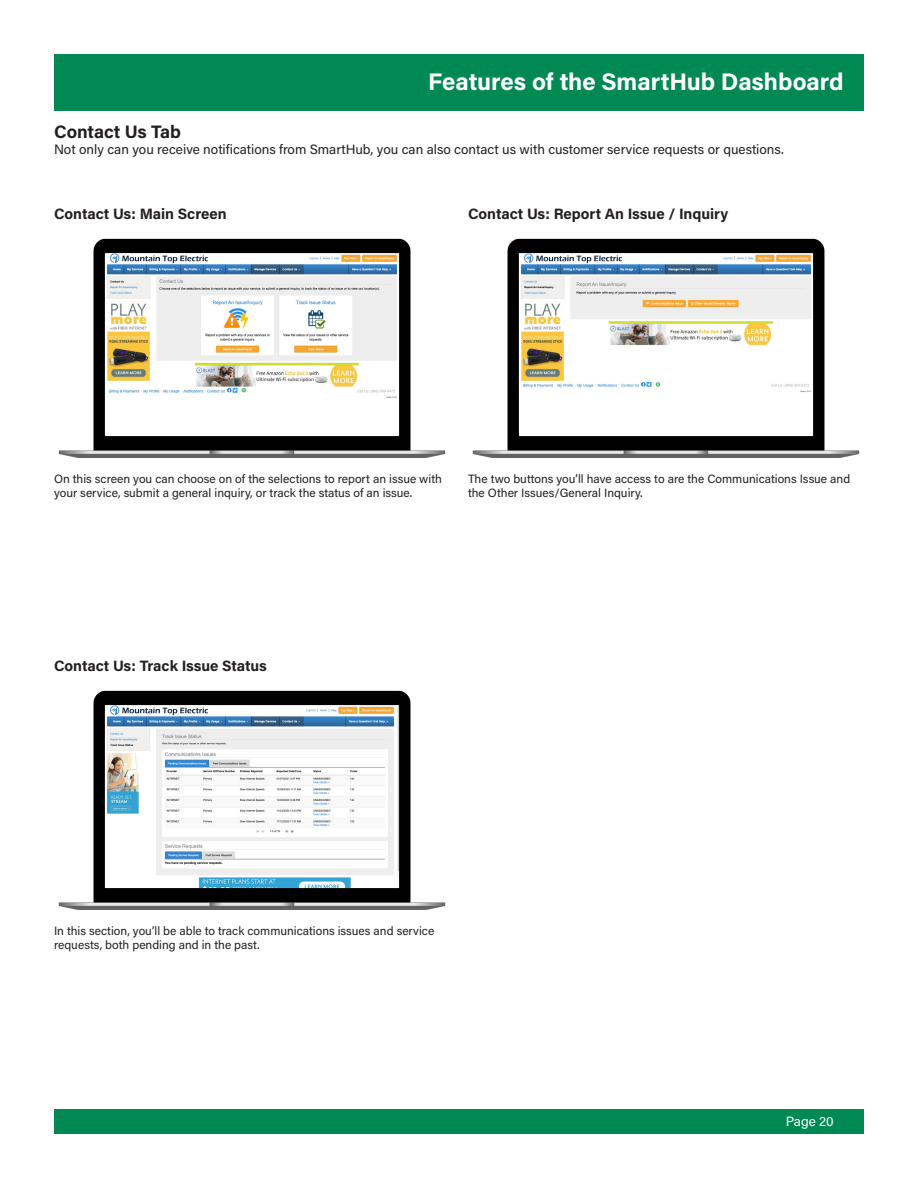
<style>
.page{position:relative;width:918px;height:1188px;background:#fff}
.page>*{position:absolute;margin:0;border:0;box-sizing:border-box;transform-origin:0 0}
.t1{font:700 24px "Acumin Pro";color:#fff}
.t2{font:700 18px "Acumin Pro";letter-spacing:-.005em;color:#231f20}
.t3{font:700 15px "Acumin Pro";letter-spacing:-.005em;color:#231f20}
.t4{font:13.5px "Acumin Pro";color:#231f20}
.t5{font:13.5px "Acumin Pro";color:#fff}
.t6{font:12px/14.4px "Acumin Pro";color:#231f20}
</style>
<div class="page">
<img style="left:58px;top:690px;width:388px;height:220px">
<img style="left:472px;top:238px;width:388px;height:220px">
<img style="left:58px;top:238px;width:388px;height:220px">
<div style="left:54px;top:1109px;width:810px;height:25px;background:#008953"></div>
<div style="left:54px;top:54px;width:810px;height:56px;background:#008953"></div>
<h1 class="t1" style="left:428px;top:65px;width:417px">Features of the SmartHub Dashboard</h1>
<p class="t2" style="left:54px;top:119px;width:129px">Contact Us Tab</p>
<p class="t4" style="left:54px;top:140px;width:731px">Not only can you receive notifications from SmartHub, you can also contact us with customer service requests or questions.</p>
<p class="t3" style="left:54px;top:203px;width:174px">Contact Us: Main Screen</p>
<p class="t3" style="left:468px;top:203px;width:262px">Contact Us: Report An Issue / Inquiry</p>
<p class="t6" style="left:54px;top:471px;width:389px">On this screen you can choose on of the selections to report an issue with your service, submit a general inquiry, or track the status of an issue.</p>
<p class="t6" style="left:468px;top:471px;width:384px">The two buttons you’ll have access to are the Communications Issue and the Other Issues/General Inquiry.</p>
<p class="t3" style="left:54px;top:656px;width:214px">Contact Us: Track Issue Status</p>
<p class="t6" style="left:54px;top:923px;width:382px">In this section, you’ll be able to track communications issues and service requests, both pending and in the past.</p>
<p class="t5" style="left:786px;top:1112px;width:50px">Page 20</p>
</div>
